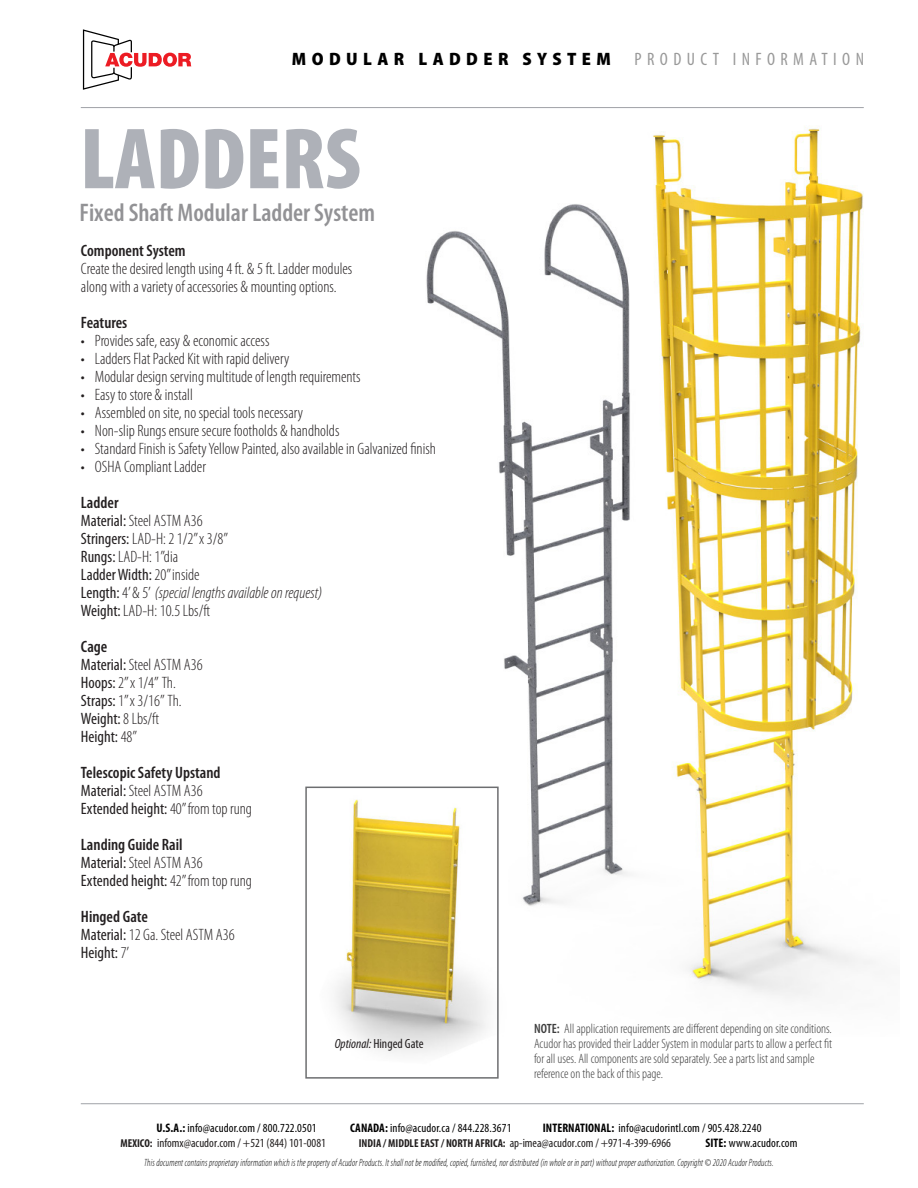
<style>
.page{position:relative;width:918px;height:1188px;background:#fff}
.page>*{position:absolute;margin:0;border:0;box-sizing:border-box;transform-origin:0 0}
.t1{font:900 condensed 87.6px "Myriad Pro";color:#aeb1b8}
.t2{font:600 condensed 25.5px "Myriad Pro";color:#929295}
.t3{font:900 semi-condensed 18px "Myriad Pro";letter-spacing:.3em;color:#000}
.t4{font:condensed 18px "Myriad Pro";letter-spacing:.3em;color:#999}
.t5{font:300 condensed 16.5px/18px "Myriad Pro";color:#231f20}
.t6{font:600 condensed 16.5px "Myriad Pro";color:#231f20}
.t7{font:300 condensed 13.5px/15px "Myriad Pro";color:#3d3d3d}
.t8{font:condensed 13.35px "Myriad Pro";color:#231f20}
.t9{font:condensed 12.3px "Myriad Pro";letter-spacing:.01em;color:#000}
.t10{font:condensed 12.3px "Myriad Pro";color:#221f1f}
.t11{font:italic 300 condensed 10.5px "Myriad Pro";letter-spacing:.015em;color:#000;scale:.89 1}
.s1{font-weight:600}
.s2{font-weight:400}
.s3{font-style:italic}
.s4{font-weight:700}
.s5{font-weight:700;font-size:11.55px}
</style>
<div class="page">
<img style="left:408px;top:127px;width:465px;height:871px">
<svg style="left:83px;top:29px;width:108px;height:61px"></svg>
<hr style="left:81px;top:107px;width:783px;height:1px;background:#9fa2a7">
<img style="left:335px;top:796px;width:172px;height:258px">
<div style="left:305px;top:787px;width:194px;height:292px;border:2px solid #6d6e70"></div>
<hr style="left:81px;top:1103px;width:783px;height:1px;background:#9fa2a7">
<p class="t3" style="left:292px;top:48px;width:320px">MODULAR LADDER SYSTEM</p>
<p class="t4" style="left:635px;top:49px;width:231px">PRODUCT INFORMATION</p>
<h1 class="t1" style="left:80px;top:110px;width:282px">LADDERS</h1>
<h2 class="t2" style="left:80px;top:199px;width:297px">Fixed Shaft Modular Ladder System</h2>
<p class="t6" style="left:81px;top:242px;width:106px">Component System</p>
<p class="t5" style="left:81px;top:260px;width:273px">Create the desired length using 4 ft. &amp; 5 ft. Ladder modules along with a variety of accessories &amp; mounting options.</p>
<p class="t6" style="left:81px;top:314px;width:48px">Features</p>
<p class="t5" style="left:81px;top:332px;width:190px">• Provides safe, easy &amp; economic access</p>
<p class="t5" style="left:81px;top:350px;width:210px">• Ladders Flat Packed Kit with rapid delivery</p>
<p class="t5" style="left:81px;top:368px;width:281px">• Modular design serving multitude of length requirements</p>
<p class="t5" style="left:81px;top:386px;width:113px">• Easy to store &amp; install</p>
<p class="t5" style="left:81px;top:404px;width:224px">• Assembled on site, no special tools necessary</p>
<p class="t5" style="left:81px;top:422px;width:260px">• Non-slip Rungs ensure secure footholds &amp; handholds</p>
<p class="t5" style="left:81px;top:440px;width:356px">• Standard Finish is Safety Yellow Painted, also available in Galvanized finish</p>
<p class="t5" style="left:81px;top:458px;width:127px">• OSHA Compliant Ladder</p>
<p class="t5" style="left:81px;top:494px;width:243px"><span class="s1">Ladder<br></span><span class="s2">Material:</span> Steel ASTM A36<br><span class="s2">Stringers:</span> LAD-H: 2 1/2” x 3/8”<br><span class="s2">Rungs:</span> LAD-H: 1”dia<br><span class="s2">Ladder Width:</span> 20” inside<br><span class="s2">Length:</span> 4’ &amp; 5’ <span class="s3">(special lengths available on request)<br></span><span class="s2">Weight:</span> LAD-H: 10.5 Lbs/ft</p>
<p class="t5" style="left:81px;top:638px;width:123px"><span class="s1">Cage<br></span><span class="s2">Material:</span> Steel ASTM A36<br><span class="s2">Hoops:</span> 2” x 1/4” Th.<br><span class="s2">Straps:</span> 1” x 3/16” Th.<br><span class="s2">Weight:</span> 8 Lbs/ft<br><span class="s2">Height:</span> 48”</p>
<p class="t5" style="left:81px;top:764px;width:172px"><span class="s1">Telescopic Safety Upstand<br></span><span class="s2">Material:</span> Steel ASTM A36<br><span class="s2">Extended height:</span> 40” from top rung</p>
<p class="t5" style="left:81px;top:836px;width:172px"><span class="s1">Landing Guide Rail<br></span><span class="s2">Material:</span> Steel ASTM A36<br><span class="s2">Extended height:</span> 42” from top rung</p>
<p class="t5" style="left:81px;top:908px;width:155px"><span class="s1">Hinged Gate<br></span><span class="s2">Material:</span> 12 Ga. Steel ASTM A36<br><span class="s2">Height:</span> 7’</p>
<p class="t8" style="left:335px;top:1036px;width:90px"><span class="s3">Optional:</span> Hinged Gate</p>
<p class="t7" style="left:534px;top:1021px;width:300px"><span class="s1">NOTE:</span> All application requirements are different depending on site conditions.<br>Acudor has provided their Ladder System in modular parts to allow a perfect fit for all uses. All components are sold separately. See a parts list and sample reference on the back of this page.</p>
<p class="t9" style="left:157px;top:1121px;width:162px"><span class="s4">U.S.A.:</span> info@acudor.com / 800.722.0501</p>
<p class="t9" style="left:350px;top:1121px;width:163px"><span class="s4">CANADA:</span> info@acudor.ca / 844.228.3671</p>
<p class="t9" style="left:543px;top:1121px;width:220px"><span class="s4">INTERNATIONAL:</span> info@acudorintl.com / 905.428.2240</p>
<p class="t10" style="left:121px;top:1136px;width:207px"><span class="s5">MEXICO:</span> infomx@acudor.com / +521 (844) 101-0081</p>
<p class="t10" style="left:359px;top:1136px;width:314px"><span class="s5">INDIA / MIDDLE EAST / NORTH AFRICA:</span> ap-imea@acudor.com / +971-4-399-6966</p>
<p class="t9" style="left:705px;top:1136px;width:94px"><span class="s4">SITE:</span> www.acudor.com</p>
<p class="t11" style="left:144px;top:1157px;width:709px">This document contains proprietary information which is the property of Acudor Products. It shall not be modified, copied, furnished, nor distributed (in whole or in part) without proper authorization. Copyright © 2020 Acudor Products.</p>
</div>
